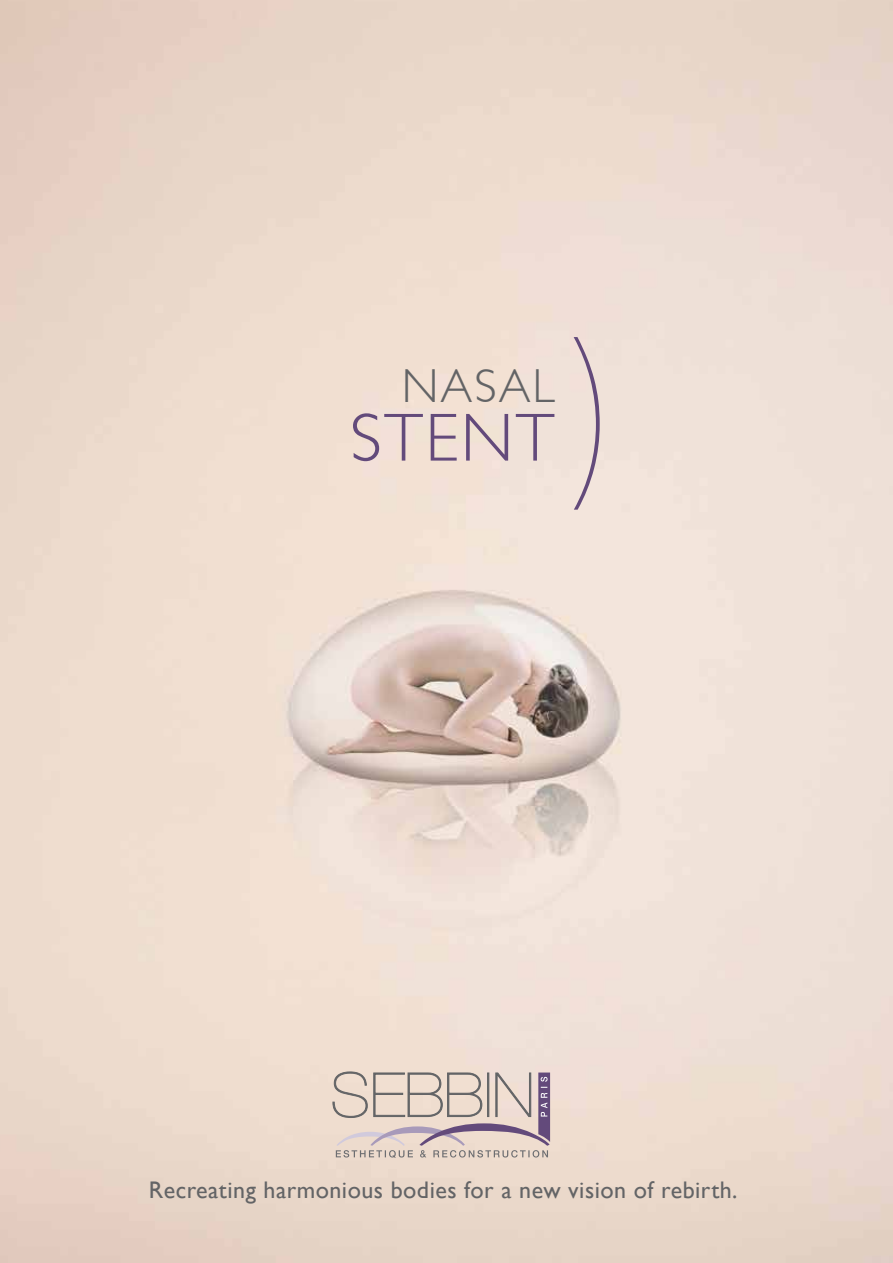
<style>
.page{position:relative;width:893px;height:1263px;background:#fff}
.page>*{position:absolute;margin:0;border:0;box-sizing:border-box;transform-origin:0 0}
.t1{font:200 190.2px "Helvetica Neue";color:#634a7b}
.t2{font:300 68.4px "Gill Sans";letter-spacing:.03em;color:#634a7b}
.t3{font:300 47.7px "Gill Sans";letter-spacing:.04em;color:#636466}
.t4{font:24px "Gill Sans";letter-spacing:.02em;color:#636466}
</style>
<div class="page">
<img style="left:0;top:0;width:893px;height:1263px">
<svg style="left:332px;top:1071px;width:218px;height:87px;background:#dacac0"></svg>
<h3 class="t3" style="left:402px;top:348px;width:154px">NASAL</h3>
<h2 class="t2" style="left:350px;top:384px;width:206px">STENT</h2>
<h1 class="t1" style="left:613px;top:586px;width:44px;rotate:-180deg">(</h1>
<p class="t4" style="left:149px;top:1176px;width:590px">Recreating harmonious bodies for a new vision of rebirth.</p>
</div>
